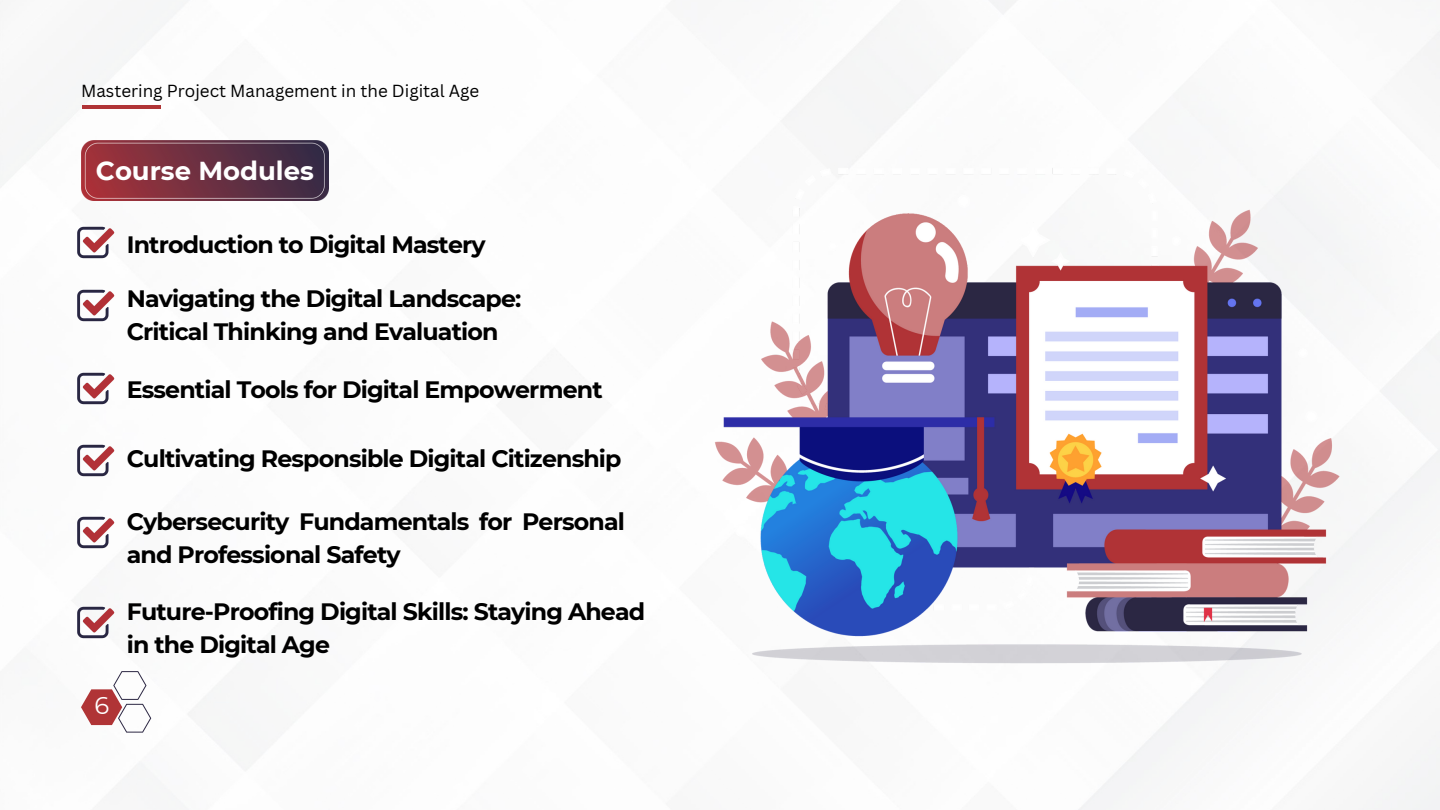
<style>
.page{position:relative;width:1440px;height:810px;background:#fff}
.page>*{position:absolute;margin:0;border:0;box-sizing:border-box;transform-origin:0 0}
.t1{font:700 25.9px "Montserrat";color:#fff}
.t2{font:24.2px "Montserrat";color:#fff}
.t3{font:700 23.7px/33px "Montserrat";letter-spacing:-.035em;color:#000}
.t4{font:17px "Canva Sans";color:#000}
</style>
<div class="page">
<img style="left:0;top:0;width:1440px;height:810px">
<hr style="left:82px;top:105px;width:78px;height:4px;background:#b03436">
<svg style="left:81px;top:671px;width:70px;height:62px"></svg>
<img style="left:692px;top:134px;width:667px;height:564px">
<img style="left:81px;top:140px;width:247px;height:60px">
<img style="left:57px;top:217px;width:81px;height:57px">
<img style="left:57px;top:280px;width:81px;height:57px">
<img style="left:57px;top:363px;width:81px;height:57px">
<img style="left:57px;top:434px;width:81px;height:57px">
<img style="left:57px;top:506px;width:81px;height:57px">
<img style="left:57px;top:597px;width:81px;height:57px">
<p class="t4" style="left:81px;top:79px;width:400px">Mastering Project Management in the Digital Age</p>
<h1 class="t1" style="left:96px;top:155px;width:219px">Course Modules</h1>
<p class="t3" style="left:127px;top:228px;width:361px">Introduction to Digital Mastery</p>
<h1 class="t3" style="left:127px;top:282px;width:396px">Navigating the Digital Landscape:<br>Critical Thinking and Evaluation</h1>
<h1 class="t3" style="left:127px;top:373px;width:477px">Essential Tools for Digital Empowerment</h1>
<h1 class="t2" style="left:95px;top:690px;width:16px">6</h1>
<h1 class="t3" style="left:127px;top:442px;width:496px">Cultivating Responsible Digital Citizenship</h1>
<h1 class="t3" style="left:127px;top:505px;width:500px">Cybersecurity Fundamentals for Personal and Professional Safety</h1>
<h1 class="t3" style="left:127px;top:595px;width:520px">Future-Proofing Digital Skills: Staying Ahead in the Digital Age</h1>
</div>
